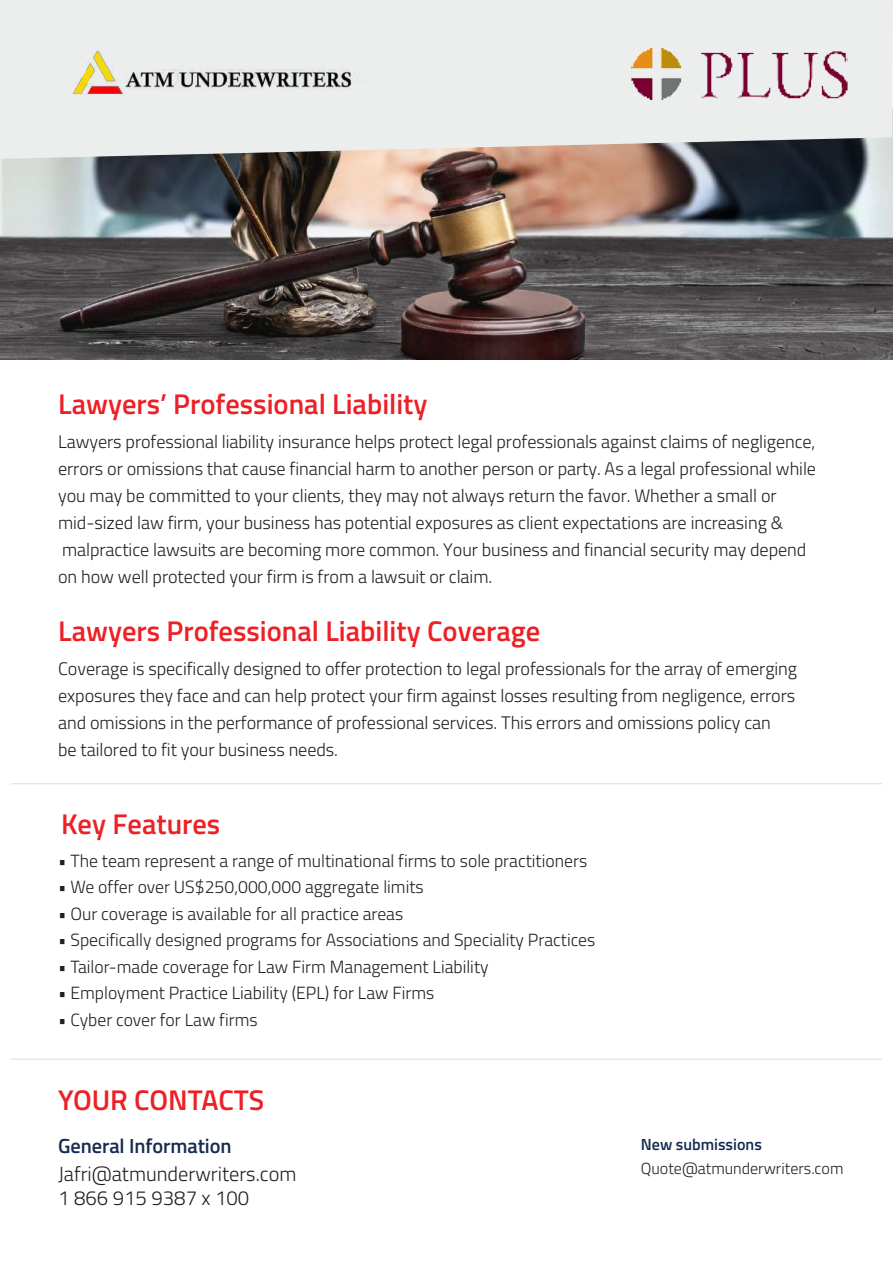
<style>
.page{position:relative;width:893px;height:1263px;background:#fff}
.page>*{position:absolute;margin:0;border:0;box-sizing:border-box;transform-origin:0 0}
.t1{font:600 28.5px "Titillium Web";color:#ed2026}
.t2{font:300 20.4px/24.5px "Titillium Web";color:#231f20}
.t3{font:600 20.4px "Titillium Web";letter-spacing:-.005em;color:#162b52}
.t4{font:300 18.15px/27px "Titillium Web";letter-spacing:-.005em;color:#231f20}
.t5{font:300 17.7px "Titillium Web";color:#231f20}
.t6{font:300 16.05px "Titillium Web";color:#231f20}
.t7{font:600 16.05px "Titillium Web";color:#162b52}
</style>
<div class="page">
<hr style="left:11px;top:783px;width:871px;height:1px;background:#dededf">
<hr style="left:11px;top:1059px;width:871px;height:1px;background:#dededf">
<img style="left:0;top:159px;width:893px;height:200px">
<svg style="left:0;top:0;width:893px;height:159px;fill:#eceeee"></svg>
<img style="left:57px;top:44px;width:329px;height:66px">
<img style="left:630px;top:49px;width:218px;height:50px">
<h1 class="t1" style="left:58px;top:383px;width:371px">Lawyers’ Professional Liability</h1>
<p class="t4" style="left:58px;top:428px;width:759px">Lawyers professional liability insurance helps protect legal professionals against claims of negligence, errors or omissions that cause financial harm to another person or party. As a legal professional while you may be committed to your clients, they may not always return the favor. Whether a small or mid-sized law firm, your business has potential exposures as client expectations are increasing &amp; malpractice lawsuits are becoming more common. Your business and financial security may depend on how well protected your firm is from a lawsuit or claim.</p>
<h1 class="t1" style="left:58px;top:609px;width:484px">Lawyers Professional Liability Coverage</h1>
<p class="t4" style="left:58px;top:654px;width:740px">Coverage is specifically designed to offer protection to legal professionals for the array of emerging exposures they face and can help protect your firm against losses resulting from negligence, errors and omissions in the performance of professional services. This errors and omissions policy can<br>be tailored to fit your business needs.</p>
<h1 class="t1" style="left:61px;top:803px;width:161px">Key Features</h1>
<p class="t5" style="left:58px;top:848px;width:531px">• The team represent a range of multinational firms to sole practitioners</p>
<p class="t5" style="left:58px;top:874px;width:367px">• We offer over US$250,000,000 aggregate limits</p>
<p class="t5" style="left:58px;top:901px;width:347px">• Our coverage is available for all practice areas</p>
<p class="t5" style="left:58px;top:927px;width:539px">• Specifically designed programs for Associations and Speciality Practices</p>
<p class="t5" style="left:58px;top:954px;width:432px">• Tailor-made coverage for Law Firm Management Liability</p>
<p class="t5" style="left:58px;top:980px;width:378px">• Employment Practice Liability (EPL) for Law Firms</p>
<p class="t5" style="left:58px;top:1007px;width:201px">• Cyber cover for Law firms</p>
<h1 class="t1" style="left:58px;top:1078px;width:208px">YOUR CONTACTS</h1>
<p class="t3" style="left:58px;top:1131px;width:175px">General Information</p>
<p class="t2" style="left:58px;top:1160px;width:240px">Jafri@atmunderwriters.com<br>1 866 915 9387 x 100</p>
<p class="t7" style="left:641px;top:1132px;width:123px">New submissions</p>
<p class="t6" style="left:641px;top:1156px;width:204px">Quote@atmunderwriters.com</p>
</div>
